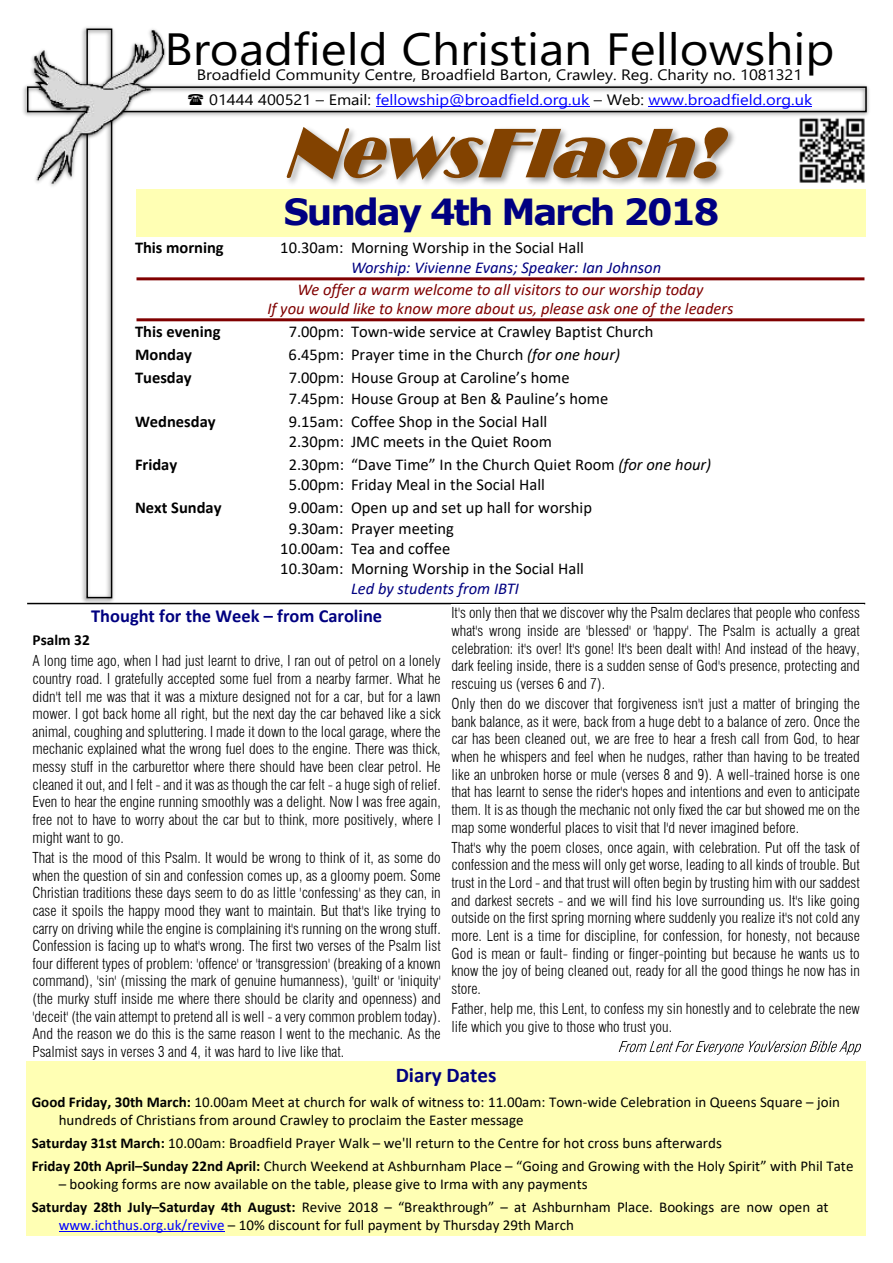
<style>
.page{position:relative;width:893px;height:1263px;background:#fff}
.page>*{position:absolute;margin:0;border:0;box-sizing:border-box;transform-origin:0 0}
.t1{font:45px "Segoe UI";color:#000;scale:1.1 1}
.t2{font:700 36px "Verdana";letter-spacing:-.06em;color:#000081}
.t3{font:700 21px "Calibri";color:#000080}
.t4{font:700 18.45px "Calibri";color:#000080}
.t5{font:16.5px/20.1px "Calibri";color:#000}
.t6{font:italic 16.5px/18.1px "Calibri";color:#800000;text-align:center}
.t7{font:italic 16.5px "Calibri";color:#000081}
.t8{font:700 16.5px "Calibri";color:#000}
.t9{font:700 15.3px "Calibri";color:#000}
.t10{font:15px/22.8px "Calibri";color:#000}
.t11{font:15px/25.2px "Segoe UI";color:#000;scale:1.1 1}
.t12{font:300 condensed 14.7px/17.7px "Swiss 721 BT";color:#000;text-align:justify}
.s1{color:#00f}
.s2{font-style:italic}
.s3{font-weight:700}
</style>
<div class="page">
<img style="left:288px;top:128px;width:578px;height:76px">
<svg style="left:286px;top:127px;width:442px;height:53px"></svg>
<img style="left:782px;top:119px;width:84px;height:83px">
<img style="left:176px;top:85px;width:693px;height:34px">
<div style="left:27px;top:86px;width:840px;height:26px;border:2px solid #000"></div>
<img style="left:80px;top:194px;width:37px;height:409px">
<div style="left:86px;top:29px;width:26px;height:569px;border:2px solid #000"></div>
<hr style="left:376px;top:106px;width:213px;height:1px;background:#00f">
<hr style="left:648px;top:106px;width:164px;height:1px;background:#00f">
<img style="left:82px;top:85px;width:94px;height:109px">
<img style="left:23px;top:27px;width:149px;height:160px">
<div style="left:136px;top:189px;width:729px;height:47px;background:#ffffb4"></div>
<hr style="left:136px;top:277px;width:728px;height:3px;background:#800000">
<hr style="left:136px;top:318px;width:728px;height:3px;background:#800000">
<div style="left:26px;top:1061px;width:840px;height:175px;background:#ffffb4"></div>
<hr style="left:59px;top:1231px;width:166px;height:1px;background:#00f">
<hr style="left:27px;top:603px;width:838px;height:1px;background:#000">
<svg style="left:619px;top:1041px;width:242px;height:14px"></svg>
<svg style="left:188px;top:94px;width:15px;height:11px"></svg>
<h1 class="t1" style="left:164px;top:33px;width:611px">Broadfield Christian Fellowship</h1>
<p class="t11" style="left:209px;top:64px;width:550px;text-indent:-12px">Broadfield Community Centre, Broadfield Barton, Crawley. Reg. Charity no. 1081321<br>01444 400521 – Email: <span class="s1">fellowship@broadfield.org.uk</span> – Web: <span class="s1">www.broadfield.org.uk</span></p>
<h2 class="t2" style="left:284px;top:198px;width:438px">Sunday 4th March 2018</h2>
<p class="t8" style="left:135px;top:240px;width:90px">This morning</p>
<p class="t5" style="left:280px;top:238px;width:305px">10.30am: Morning Worship in the Social Hall</p>
<p class="t7" style="left:351px;top:260px;width:312px">Worship: Vivienne Evans; Speaker: Ian Johnson</p>
<p class="t6" style="left:267px;top:282px;width:468px">We offer a warm welcome to all visitors to our worship today<br>If you would like to know more about us, please ask one of the leaders</p>
<p class="t8" style="left:135px;top:325px;width:87px">This evening</p>
<p class="t5" style="left:289px;top:323px;width:366px">7.00pm: Town-wide service at Crawley Baptist Church</p>
<p class="t8" style="left:135px;top:348px;width:58px">Monday</p>
<p class="t5" style="left:289px;top:346px;width:333px">6.45pm: Prayer time in the Church <span class="s2">(for one hour)</span></p>
<p class="t8" style="left:135px;top:371px;width:58px">Tuesday</p>
<p class="t5" style="left:289px;top:369px;width:321px">7.00pm: House Group at Caroline’s home<br>7.45pm: House Group at Ben &amp; Pauline’s home</p>
<p class="t8" style="left:135px;top:414px;width:82px">Wednesday</p>
<p class="t5" style="left:289px;top:413px;width:265px">9.15am: Coffee Shop in the Social Hall<br>2.30pm: JMC meets in the Quiet Room</p>
<p class="t8" style="left:135px;top:458px;width:44px">Friday</p>
<p class="t5" style="left:289px;top:456px;width:424px">2.30pm: “Dave Time” In the Church Quiet Room <span class="s2">(for one hour)<br></span>5.00pm: Friday Meal in the Social Hall</p>
<p class="t8" style="left:135px;top:501px;width:88px">Next Sunday</p>
<p class="t5" style="left:289px;top:499px;width:305px">9.00am: Open up and set up hall for worship</p>
<p class="t5" style="left:289px;top:519px;width:167px">9.30am: Prayer meeting</p>
<p class="t5" style="left:280px;top:539px;width:172px">10.00am: Tea and coffee</p>
<p class="t5" style="left:280px;top:560px;width:305px">10.30am: Morning Worship in the Social Hall</p>
<p class="t7" style="left:351px;top:582px;width:169px">Led by students from IBTI</p>
<p class="t4" style="left:91px;top:608px;width:292px">Thought for the Week – from Caroline</p>
<p class="t9" style="left:33px;top:634px;width:59px">Psalm 32</p>
<p class="t12" style="left:33px;top:653px;width:410px">A long time ago, when I had just learnt to drive, I ran out of petrol on a lonely country road. I gratefully accepted some fuel from a nearby farmer. What he didn't tell me was that it was a mixture designed not for a car, but for a lawn mower. I got back home all right, but the next day the car behaved like a sick animal, coughing and spluttering. I made it down to the local garage, where the mechanic explained what the wrong fuel does to the engine. There was thick, messy stuff in the carburettor where there should have been clear petrol. He cleaned it out, and I felt - and it was as though the car felt - a huge sigh of relief.<br>Even to hear the engine running smoothly was a delight. Now I was free again, free not to have to worry about the car but to think, more positively, where I might want to go.</p>
<p class="t12" style="left:33px;top:850px;width:410px">That is the mood of this Psalm. It would be wrong to think of it, as some do when the question of sin and confession comes up, as a gloomy poem. Some Christian traditions these days seem to do as little 'confessing' as they can, in case it spoils the happy mood they want to maintain. But that's like trying to carry on driving while the engine is complaining it's running on the wrong stuff.<br>Confession is facing up to what's wrong. The first two verses of the Psalm list four different types of problem: 'offence' or 'transgression' (breaking of a known command), 'sin' (missing the mark of genuine humanness), 'guilt' or 'iniquity' (the murky stuff inside me where there should be clarity and openness) and 'deceit' (the vain attempt to pretend all is well - a very common problem today).<br>And the reason we do this is the same reason I went to the mechanic. As the Psalmist says in verses 3 and 4, it was hard to live like that.</p>
<p class="t12" style="left:452px;top:606px;width:410px">It's only then that we discover why the Psalm declares that people who confess what's wrong inside are 'blessed' or 'happy'. The Psalm is actually a great celebration: it's over! It's gone! It's been dealt with! And instead of the heavy, dark feeling inside, there is a sudden sense of God's presence, protecting and rescuing us (verses 6 and 7).</p>
<p class="t12" style="left:452px;top:696px;width:410px">Only then do we discover that forgiveness isn't just a matter of bringing the bank balance, as it were, back from a huge debt to a balance of zero. Once the car has been cleaned out, we are free to hear a fresh call from God, to hear when he whispers and feel when he nudges, rather than having to be treated like an unbroken horse or mule (verses 8 and 9). A well-trained horse is one that has learnt to sense the rider's hopes and intentions and even to anticipate them. It is as though the mechanic not only fixed the car but showed me on the map some wonderful places to visit that I'd never imagined before.</p>
<p class="t12" style="left:452px;top:840px;width:410px">That's why the poem closes, once again, with celebration. Put off the task of confession and the mess will only get worse, leading to all kinds of trouble. But trust in the Lord - and that trust will often begin by trusting him with our saddest and darkest secrets - and we will find his love surrounding us. It's like going outside on the first spring morning where suddenly you realize it's not cold any more. Lent is a time for discipline, for confession, for honesty, not because God is mean or fault- finding or finger-pointing but because he wants us to know the joy of being cleaned out, ready for all the good things he now has in store.</p>
<p class="t12" style="left:452px;top:1001px;width:410px">Father, help me, this Lent, to confess my sin honestly and to celebrate the new life which you give to those who trust you.</p>
<h3 class="t3" style="left:396px;top:1066px;width:102px">Diary Dates</h3>
<p class="t10" style="left:59px;top:1094px;width:783px;line-height:18.3px;text-indent:-27px"><span class="s3">Good Friday, 30th March:</span> 10.00am Meet at church for walk of witness to: 11.00am: Town-wide Celebration in Queens Square – join hundreds of Christians from around Crawley to proclaim the Easter message</p>
<p class="t10" style="left:32px;top:1133px;width:823px"><span class="s3">Saturday 31st March:</span> 10.00am: Broadfield Prayer Walk – we'll return to the Centre for hot cross buns afterwards<br><span class="s3">Friday 20th April–Sunday 22nd April:</span> Church Weekend at Ashburnham Place – “Going and Growing with the Holy Spirit” with Phil Tate</p>
<p class="t10" style="left:32px;top:1174px;width:798px;text-indent:27px">– booking forms are now available on the table, please give to Irma with any payments<br><span class="s3">Saturday 28th July–Saturday 4th August:</span> Revive 2018 – “Breakthrough” – at Ashburnham Place. Bookings are now open at</p>
<p class="t10" style="left:59px;top:1215px;width:517px"><span class="s1">www.ichthus.org.uk/revive</span> – 10% discount for full payment by Thursday 29th March</p>
</div>
